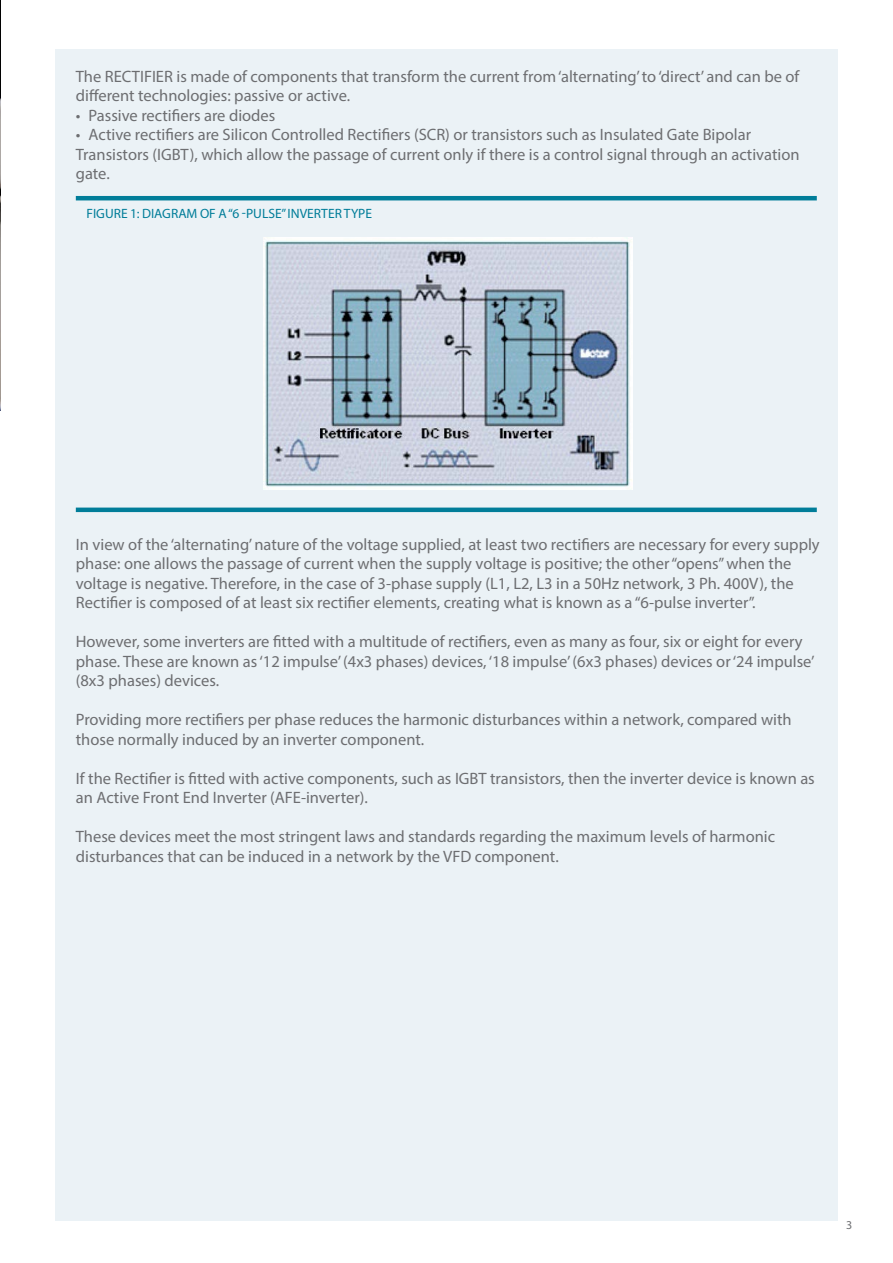
<style>
.page{position:relative;width:893px;height:1263px;background:#fff}
.page>*{position:absolute;margin:0;border:0;box-sizing:border-box;transform-origin:0 0}
.t1{font:16.5px/19.5px "Myriad Pro";color:#6d6e71}
.t2{font:13.5px "Myriad Pro";color:#007d99}
.t3{font:12px "Myriad Pro";color:#6d6e71}
</style>
<div class="page">
<div style="left:55px;top:49px;width:783px;height:1171px;background:#ebf2f6"></div>
<img style="left:0;top:0;width:1px;height:410px">
<img style="left:264px;top:237px;width:369px;height:252px">
<hr style="left:76px;top:196px;width:741px;height:4px;background:#007d99">
<hr style="left:76px;top:508px;width:741px;height:4px;background:#007d99">
<p class="t1" style="left:76px;top:66px;width:726px;text-indent:64px">IFIER is made of components that transform the current from ‘alternating’ to ‘direct’ and can be of different technologies: passive or active.</p>
<p class="t1" style="left:76px;top:105px;width:201px">• Passive rectifiers are diodes</p>
<p class="t1" style="left:76px;top:125px;width:725px">• Active rectifiers are Silicon Controlled Rectifiers (SCR) or transistors such as Insulated Gate Bipolar<br>Transistors (IGBT), which allow the passage of current only if there is a control signal through an activation gate.</p>
<p class="t1" style="left:76px;top:66px;width:39px">The RECT</p>
<p class="t2" style="left:86px;top:205px;width:73px">Figure1:Diagra</p>
<p class="t2" style="left:187px;top:205px;width:187px">m ofa “6 -pulse” i nvertertype</p>
<p class="t1" style="left:76px;top:534px;width:745px">In view of the ‘alternating’ nature of the voltage supplied, at least two rectifiers are necessary for every supply phase: one allows the passage of current when the supply voltage is positive; the other “opens” when the voltage is negative. Therefore, in the case of 3-phase supply (L1, L2, L3 in a 50Hz network, 3 Ph. 400V), the Rectifier is composed of at least six rectifier elements, creating what is known as a “6-pulse inverter”.</p>
<p class="t1" style="left:76px;top:632px;width:740px">However, some inverters are fitted with a multitude of rectifiers, even as many as four, six or eight for every phase. These are known as ‘12 impulse’ (4x3 phases) devices, ‘18 impulse’ (6x3 phases) devices or ‘24 impulse’ (8x3 phases) devices.</p>
<p class="t1" style="left:76px;top:710px;width:717px">Providing more rectifiers per phase reduces the harmonic disturbances within a network, compared with those normally induced by an inverter component.</p>
<p class="t1" style="left:76px;top:768px;width:740px">If the Rectifier is fitted with active components, such as IGBT transistors, then the inverter device is known as an Active Front End Inverter (AFE-inverter).</p>
<p class="t1" style="left:76px;top:827px;width:701px">These devices meet the most stringent laws and standards regarding the maximum levels of harmonic disturbances that can be induced in a network by the VFD component.</p>
<p class="t3" style="left:846px;top:1218px;width:8px">3</p>
</div>
